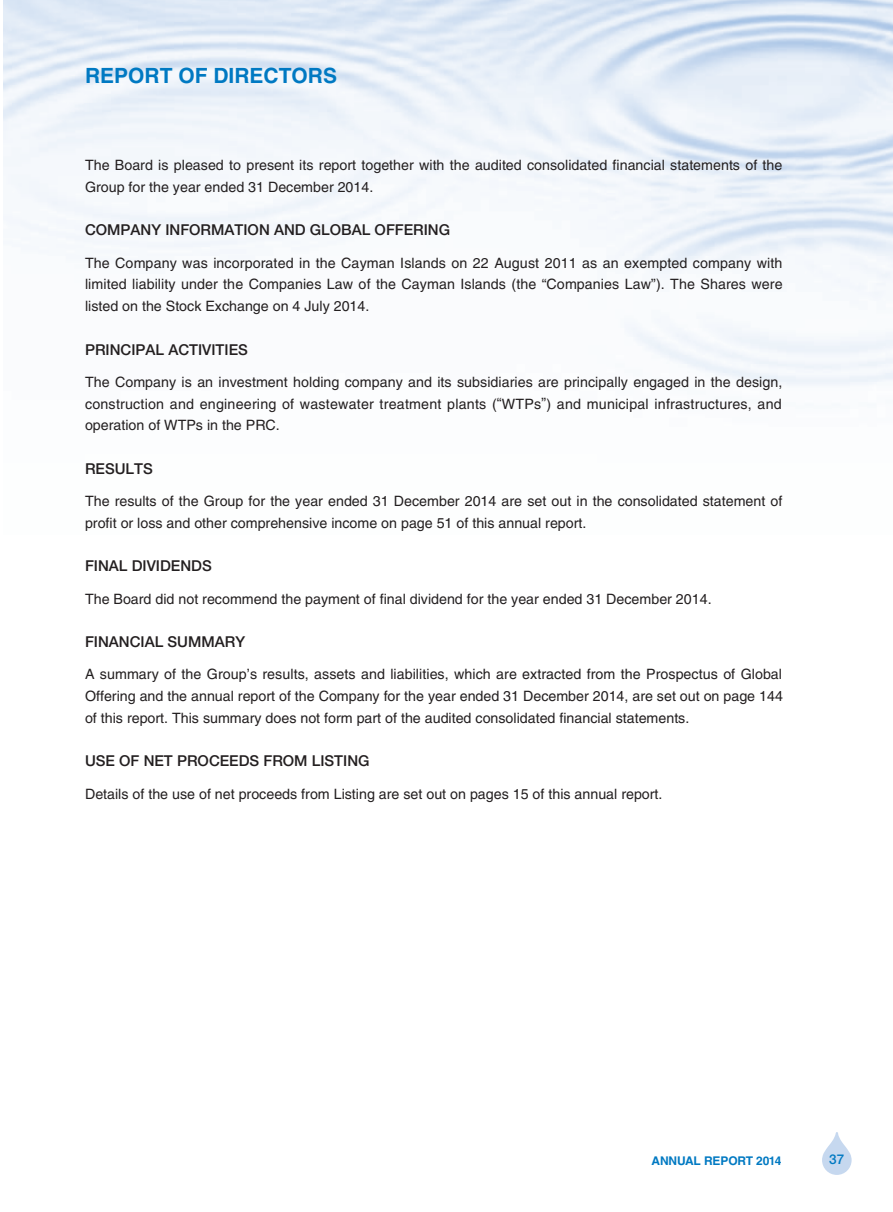
<style>
.page{position:relative;width:893px;height:1212px;background:#fff}
.page>*{position:absolute;margin:0;border:0;box-sizing:border-box;transform-origin:0 0}
.t1{font:700 21px "Helvetica LT Std";color:#0079c2}
._3__標題{font:500 15px "Helvetica Neue LT Std";color:#231f20}
._1__內文{font:14.25px/21.8px "Helvetica LT Std";color:#231f20;text-align:justify}
.t2{font:500 13.5px "Helvetica Neue LT Std";color:#0079c2}
.t3{font:700 12px "Helvetica LT Std";letter-spacing:-.01em;color:#0079c2}
</style>
<div class="page">
<svg style="left:822px;top:1132px;width:30px;height:43px"></svg>
<h1 class="t1" style="left:85px;top:62px;width:254px">REPORT OF DIRECTORS</h1>
<p class="_1__內文" style="left:85px;top:154px;width:699px">The Board is pleased to present its report together with the audited consolidated financial statements of the<br>Group for the year ended 31 December 2014.</p>
<p class="_3__標題" style="left:85px;top:221px;width:367px">COMPANY INFORMATION AND GLOBAL OFFERING</p>
<p class="_1__內文" style="left:85px;top:252px;width:699px">The Company was incorporated in the Cayman Islands on 22 August 2011 as an exempted company with limited liability under the Companies Law of the Cayman Islands (the “Companies Law”). The Shares were listed on the Stock Exchange on 4 July 2014.</p>
<p class="_3__標題" style="left:85px;top:340px;width:164px">PRINCIPAL ACTIVITIES</p>
<p class="_1__內文" style="left:85px;top:371px;width:699px">The Company is an investment holding company and its subsidiaries are principally engaged in the design, construction and engineering of wastewater treatment plants (“WTPs”) and municipal infrastructures, and operation of WTPs in the PRC.</p>
<p class="_3__標題" style="left:85px;top:460px;width:69px">RESULTS</p>
<p class="_1__內文" style="left:85px;top:490px;width:699px">The results of the Group for the year ended 31 December 2014 are set out in the consolidated statement of profit or loss and other comprehensive income on page 51 of this annual report.</p>
<p class="_3__標題" style="left:85px;top:557px;width:128px">FINAL DIVIDENDS</p>
<p class="_1__內文" style="left:85px;top:588px;width:628px">The Board did not recommend the payment of final dividend for the year ended 31 December 2014.</p>
<p class="_3__標題" style="left:85px;top:633px;width:162px">FINANCIAL SUMMARY</p>
<p class="_1__內文" style="left:85px;top:663px;width:699px">A summary of the Group’s results, assets and liabilities, which are extracted from the Prospectus of Global Offering and the annual report of the Company for the year ended 31 December 2014, are set out on page 144 of this report. This summary does not form part of the audited consolidated financial statements.</p>
<p class="_3__標題" style="left:85px;top:752px;width:286px">USE OF NET PROCEEDS FROM LISTING</p>
<p class="_1__內文" style="left:85px;top:783px;width:579px">Details of the use of net proceeds from Listing are set out on pages 15 of this annual report.</p>
<p class="t3" style="left:651px;top:1154px;width:132px">ANNUAL REPORT 2014</p>
<p class="t2" style="left:829px;top:1151px;width:17px">37</p>
</div>
